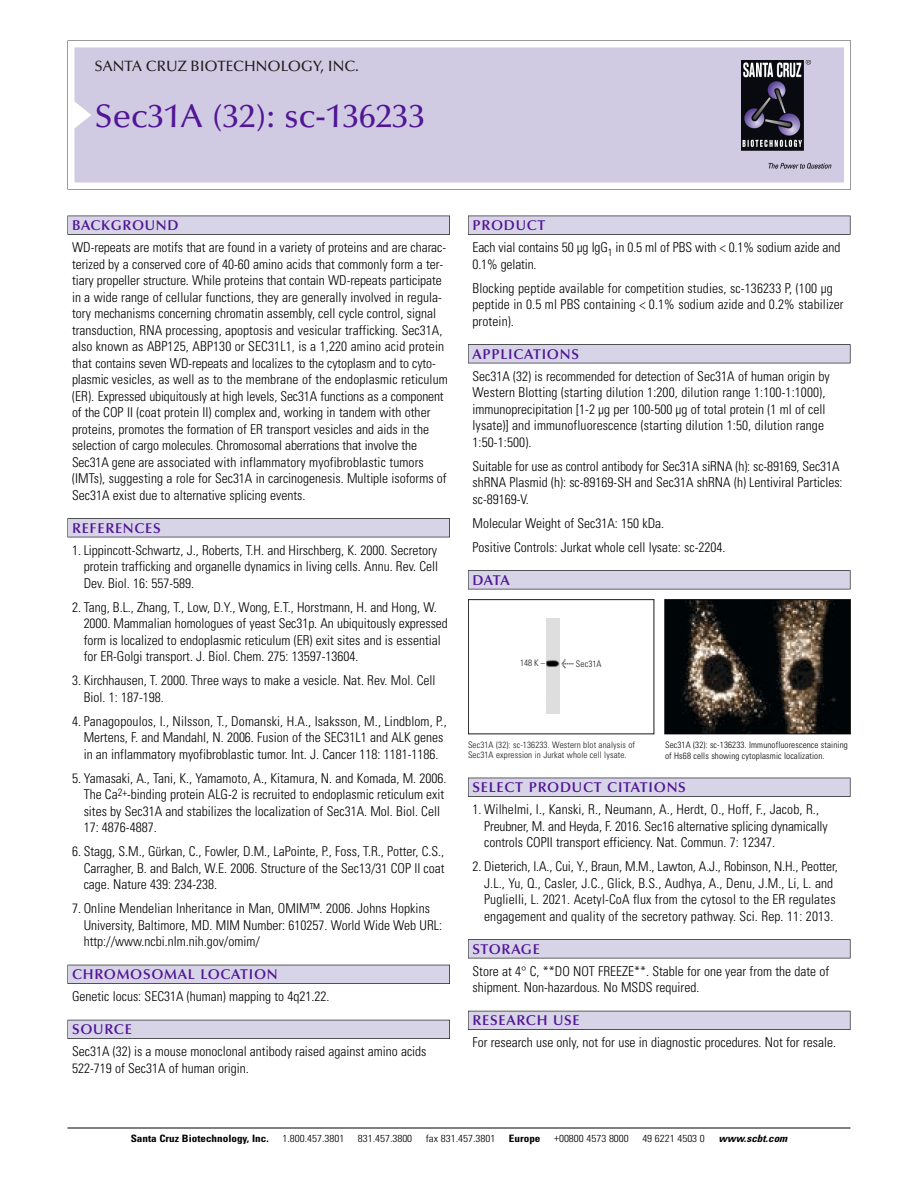
<style>
.page{position:relative;width:918px;height:1188px;background:#fff}
.page>*{position:absolute;margin:0;border:0;box-sizing:border-box;transform-origin:0 0}
.t1{font:500 33px "Optima";color:#511695}
.t2{font:500 15px "Optima";color:#231f20}
.t3{font:600 14.25px "Optima";letter-spacing:.05em;color:#511695}
.t4{font:300 condensed 13.5px/16.5px "Univers";color:#000}
.t5{font:300 condensed 10.2px "Univers";color:#000;scale:1.1 1}
.t6{font:700 condensed 10.2px "Univers";color:#000;scale:1.1 1}
.t7{font:italic 700 condensed 10.2px "Univers";color:#000;scale:1.1 1}
.t8{font:300 condensed 9px/10.5px "Univers";letter-spacing:.015em;color:#191919}
.t9{font:300 condensed 9px/10.5px "Univers";letter-spacing:.015em;color:#000}
.s1{font-family:"Meta Plus";font-weight:400;font-stretch:normal;font-size:10.5px}
</style>
<div class="page">
<svg style="left:68px;top:40px;width:783px;height:149px"></svg>
<div style="left:74px;top:47px;width:770px;height:135px;background:#d1cae3"></div>
<img style="left:741px;top:60px;width:90px;height:108px">
<div style="left:68px;top:216px;width:382px;height:19px;background:#535256"></div>
<div style="left:68px;top:216px;width:381px;height:18px;background:#d7d4e8"></div>
<div style="left:68px;top:518px;width:382px;height:19px;background:#515155"></div>
<div style="left:68px;top:519px;width:381px;height:18px;background:#d7d4e8"></div>
<div style="left:68px;top:965px;width:382px;height:19px;background:#515057"></div>
<div style="left:68px;top:965px;width:381px;height:18px;background:#d7d4e8"></div>
<div style="left:68px;top:1020px;width:382px;height:19px;background:#535259"></div>
<div style="left:68px;top:1020px;width:381px;height:18px;background:#d7d4e8"></div>
<div style="left:468px;top:216px;width:382px;height:19px;background:#535256"></div>
<div style="left:468px;top:216px;width:382px;height:18px;background:#d7d4e8"></div>
<div style="left:468px;top:344px;width:382px;height:19px;background:#515155"></div>
<div style="left:468px;top:345px;width:382px;height:18px;background:#d7d4e8"></div>
<div style="left:468px;top:570px;width:382px;height:19px;background:#545357"></div>
<div style="left:468px;top:571px;width:382px;height:18px;background:#d7d4e8"></div>
<div style="left:468px;top:778px;width:382px;height:19px;background:#525156"></div>
<div style="left:468px;top:778px;width:382px;height:18px;background:#d7d4e8"></div>
<div style="left:468px;top:939px;width:382px;height:19px;background:#545357"></div>
<div style="left:468px;top:940px;width:382px;height:18px;background:#d7d4e8"></div>
<div style="left:468px;top:1011px;width:382px;height:19px;background:#535259"></div>
<div style="left:468px;top:1011px;width:382px;height:18px;background:#d7d4e8"></div>
<hr style="left:68px;top:1128px;width:782px;height:1px;background:#000">
<img style="left:666px;top:601px;width:183px;height:131px">
<div style="left:664px;top:599px;width:187px;height:135px;border:1px solid #000"></div>
<div style="left:468px;top:599px;width:186px;height:135px;border:1px solid #191919"></div>
<img style="left:546px;top:619px;width:13px;height:95px">
<p class="t2" style="left:94px;top:60px;width:266px">SANTA CRUZ BIOTECHNOLOGY, INC.</p>
<p class="t1" style="left:94px;top:102px;width:332px">Sec31A (32): sc-136233</p>
<p class="t3" style="left:72px;top:219px;width:108px">BACKGROUND</p>
<p class="t4" style="left:72px;top:240px;width:377px">WD-repeats are motifs that are found in a variety of proteins and are charac&shy;terized by a conserved core of 40-60 amino acids that commonly form a ter&shy;tiary propeller structure. While proteins that contain WD-repeats participate in a wide range of cellular functions, they are generally involved in regula&shy;tory mechanisms concerning chromatin assembly, cell cycle control, signal transduction, RNA processing, apoptosis and vesicular trafficking. Sec31A, also known as ABP125, ABP130 or SEC31L1, is a 1,220 amino acid protein that contains seven WD-repeats and localizes to the cytoplasm and to cyto&shy;plasmic vesicles, as well as to the membrane of the endoplasmic reticulum (ER). Expressed ubiquitously at high levels, Sec31A functions as a component of the COP II (coat protein II) complex and, working in tandem with other proteins, promotes the formation of ER transport vesicles and aids in the selection of cargo molecules. Chromosomal aberrations that involve the Sec31A gene are associated with inflammatory myofibroblastic tumors (IMTs), suggesting a role for Sec31A in carcinogenesis. Multiple isoforms of Sec31A exist due to alternative splicing events.</p>
<p class="t3" style="left:72px;top:522px;width:90px">REFERENCES</p>
<p class="t4" style="left:84px;top:543px;width:356px;text-align:justify;text-indent:-12px">1. Lippincott-Schwartz, J., Roberts, T.H. and Hirschberg, K. 2000. Secretory protein trafficking and organelle dynamics in living cells. Annu. Rev. Cell Dev. Biol. 16: 557-589.</p>
<p class="t4" style="left:84px;top:600px;width:366px;text-indent:-12px">2. Tang, B.L., Zhang, T., Low, D.Y., Wong, E.T., Horstmann, H. and Hong, W.<br>2000. Mammalian homologues of yeast Sec31p. An ubiquitously expressed form is localized to endoplasmic reticulum (ER) exit sites and is essential for ER-Golgi transport. J. Biol. Chem. 275: 13597-13604.</p>
<p class="t4" style="left:84px;top:673px;width:353px;text-indent:-12px">3. Kirchhausen, T. 2000. Three ways to make a vesicle. Nat. Rev. Mol. Cell<br>Biol. 1: 187-198.</p>
<p class="t4" style="left:84px;top:714px;width:365px;text-indent:-12px">4. Panagopoulos, I., Nilsson, T., Domanski, H.A., Isaksson, M., Lindblom, P.,<br>Mertens, F. and Mandahl, N. 2006. Fusion of the SEC31L1 and ALK genes in an inflammatory myofibroblastic tumor. Int. J. Cancer 118: 1181-1186.</p>
<p class="t4" style="left:84px;top:771px;width:364px;text-indent:-12px">5. Yamasaki, A., Tani, K., Yamamoto, A., Kitamura, N. and Komada, M. 2006.<br>The Ca<sup>2+</sup>-binding protein ALG-2 is recruited to endoplasmic reticulum exit sites by Sec31A and stabilizes the localization of Sec31A. Mol. Biol. Cell 17: 4876-4887.</p>
<p class="t4" style="left:84px;top:844px;width:362px;text-align:justify;text-indent:-12px">6. Stagg, S.M., Gürkan, C., Fowler, D.M., LaPointe, P., Foss, T.R., Potter, C.S., Carragher, B. and Balch, W.E. 2006. Structure of the Sec13/31 COP II coat cage. Nature 439: 234-238.</p>
<p class="t4" style="left:84px;top:901px;width:360px;text-indent:-12px">7. Online Mendelian Inheritance in Man, OMIM™. 2006. Johns Hopkins<br>University, Baltimore, MD. MIM Number: 610257. World Wide Web URL: http://www.ncbi.nlm.nih.gov/omim/</p>
<p class="t3" style="left:72px;top:968px;width:207px">CHROMOSOMAL LOCATION</p>
<p class="t4" style="left:72px;top:990px;width:259px">Genetic locus: SEC31A (human) mapping to 4q21.22.</p>
<p class="t3" style="left:72px;top:1023px;width:61px">SOURCE</p>
<p class="t4" style="left:72px;top:1045px;width:356px">Sec31A (32) is a mouse monoclonal antibody raised against amino acids<br>522-719 of Sec31A of human origin.</p>
<p class="t3" style="left:473px;top:219px;width:74px">PRODUCT</p>
<p class="t4" style="left:473px;top:240px;width:369px">Each vial contains 50 µg IgG<sub>1</sub> in 0.5 ml of PBS with &lt; 0.1% sodium azide and<br>0.1% gelatin.</p>
<p class="t4" style="left:473px;top:281px;width:373px">Blocking peptide available for competition studies, sc-136233 P, (100 µg peptide in 0.5 ml PBS containing &lt; 0.1% sodium azide and 0.2% stabilizer protein).</p>
<p class="t3" style="left:473px;top:348px;width:108px">APPLICATIONS</p>
<p class="t4" style="left:473px;top:369px;width:359px">Sec31A (32) is recommended for detection of Sec31A of human origin by Western Blotting (starting dilution 1:200, dilution range 1:100-1:1000), immunoprecipitation [1-2 µg per 100-500 µg of total protein (1 ml of cell lysate)] and immunofluorescence (starting dilution 1:50, dilution range 1:50-1:500).</p>
<p class="t4" style="left:473px;top:459px;width:372px">Suitable for use as control antibody for Sec31A siRNA (h): sc-89169, Sec31A shRNA Plasmid (h): sc-89169-SH and Sec31A shRNA (h) Lentiviral Particles: sc-89169-V.</p>
<p class="t4" style="left:473px;top:516px;width:193px">Molecular Weight of Sec31A: 150 kDa.</p>
<p class="t4" style="left:473px;top:540px;width:254px">Positive Controls: Jurkat whole cell lysate: sc-2204.</p>
<p class="t3" style="left:473px;top:574px;width:39px">DATA</p>
<p class="t8" style="left:520px;top:659px;width:26px">148 K –</p>
<p class="t8" style="left:561px;top:659px;width:42px"><span class="s1">&lt;</span> Sec31A</p>
<p class="t8" style="left:468px;top:740px;width:169px">Sec31A (32): sc-136233. Western blot analysis of<br>Sec31A expression in Jurkat whole cell lysate.</p>
<p class="t9" style="left:665px;top:741px;width:184px">Sec31A (32): sc-136233. Immunofluorescence staining of Hs68 cells showing cytoplasmic localization.</p>
<p class="t3" style="left:473px;top:781px;width:215px">SELECT PRODUCT CITATIONS</p>
<p class="t4" style="left:484px;top:802px;width:345px;text-indent:-12px">1. Wilhelmi, I., Kanski, R., Neumann, A., Herdt, O., Hoff, F., Jacob, R.,<br>Preubner, M. and Heyda, F. 2016. Sec16 alternative splicing dynamically controls COPII transport efficiency. Nat. Commun. 7: 12347.</p>
<p class="t4" style="left:484px;top:859px;width:355px;text-indent:-12px">2. Dieterich, I.A., Cui, Y., Braun, M.M., Lawton, A.J., Robinson, N.H., Peotter, J.L., Yu, Q., Casler, J.C., Glick, B.S., Audhya, A., Denu, J.M., Li, L. and Puglielli, L. 2021. Acetyl-CoA flux from the cytosol to the ER regulates engagement and quality of the secretory pathway. Sci. Rep. 11: 2013.</p>
<p class="t3" style="left:473px;top:943px;width:69px">STORAGE</p>
<p class="t4" style="left:473px;top:964px;width:358px">Store at 4° C, **DO NOT FREEZE**. Stable for one year from the date of shipment. Non-hazardous. No MSDS required.</p>
<p class="t3" style="left:473px;top:1014px;width:109px">RESEARCH USE</p>
<p class="t4" style="left:473px;top:1036px;width:365px">For research use only, not for use in diagnostic procedures. Not for resale.</p>
<p class="t6" style="left:131px;top:1135px;width:127px">Santa Cruz Biotechnology, Inc.</p>
<p class="t5" style="left:282px;top:1135px;width:58px">1.800.457.3801</p>
<p class="t5" style="left:358px;top:1135px;width:51px">831.457.3800</p>
<p class="t5" style="left:426px;top:1135px;width:65px">fax 831.457.3801</p>
<p class="t6" style="left:509px;top:1135px;width:30px">Europe</p>
<p class="t5" style="left:554px;top:1135px;width:69px">+00800 4573 8000</p>
<p class="t5" style="left:642px;top:1135px;width:58px">49 6221 4503 0</p>
<p class="t7" style="left:719px;top:1135px;width:66px">www.scbt.com</p>
</div>
